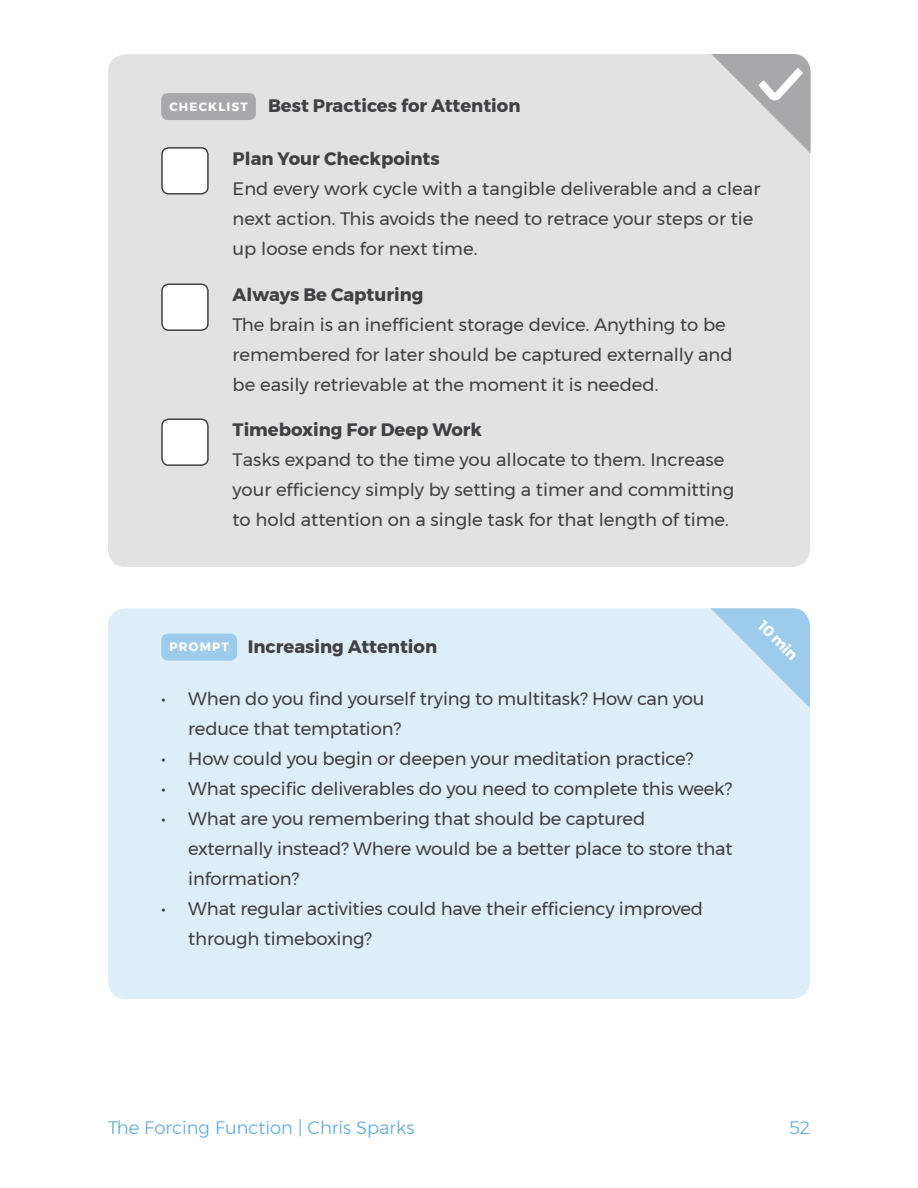
<style>
.page{position:relative;width:918px;height:1188px;background:#fff}
.page>*{position:absolute;margin:0;border:0;box-sizing:border-box;transform-origin:0 0}
.t1{font:18px/30px "Montserrat";letter-spacing:-.01em;color:#414042}
.t2{font:700 18px "Montserrat";color:#414042}
.t3{font:300 18px "Montserrat";color:#5aa9dd}
.t4{font:700 15px "Montserrat";color:#fff}
.t5{font:700 12px "Montserrat";letter-spacing:.1em;color:#fff}
.s1{font-size:12px;color:#fff}
</style>
<div class="page">
<div style="left:108px;top:54px;width:702px;height:513px;background:#e2e2e3;border-radius:18px"></div>
<div style="left:162px;top:148px;width:46px;height:46px;background:#fff;border-radius:7px"></div>
<div style="left:161px;top:147px;width:48px;height:48px;border:2px solid #414042;border-radius:7px"></div>
<div style="left:162px;top:284px;width:46px;height:46px;background:#fff;border-radius:7px"></div>
<div style="left:161px;top:284px;width:48px;height:47px;border:2px solid #414042;border-radius:7px"></div>
<div style="left:162px;top:419px;width:46px;height:46px;background:#fff;border-radius:7px"></div>
<div style="left:161px;top:418px;width:48px;height:48px;border:2px solid #414042;border-radius:7px"></div>
<div style="left:161px;top:93px;width:95px;height:27px;background:#a8a8aa;border-radius:7px"></div>
<svg style="left:711px;top:54px;width:100px;height:99px"></svg>
<div style="left:108px;top:608px;width:702px;height:391px;background:#deeef8;border-radius:18px"></div>
<svg style="left:711px;top:608px;width:99px;height:100px"></svg>
<div style="left:161px;top:634px;width:76px;height:27px;background:#9ccbeb;border-radius:7px"></div>
<p class="t2" style="left:169px;top:91px;width:353px"><span class="s1">CHECKLIST</span> Best Practices for Attention</p>
<p class="t2" style="left:233px;top:144px;width:209px">Plan Your Checkpoints</p>
<p class="t1" style="left:233px;top:173px;width:529px">End every work cycle with a tangible deliverable and a clear next action. This avoids the need to retrace your steps or tie up loose ends for next time.</p>
<p class="t2" style="left:233px;top:280px;width:193px">Always Be Capturing</p>
<p class="t1" style="left:233px;top:309px;width:501px">The brain is an inefficient storage device. Anything to be remembered for later should be captured externally and be easily retrievable at the moment it is needed.</p>
<p class="t2" style="left:233px;top:415px;width:251px">Timeboxing For Deep Work</p>
<p class="t1" style="left:233px;top:444px;width:503px">Tasks expand to the time you allocate to them. Increase your efficiency simply by setting a timer and committing to hold attention on a single task for that length of time.</p>
<p class="t2" style="left:248px;top:632px;width:191px">Increasing Attention</p>
<p class="t5" style="left:170px;top:638px;width:61px">PROMPT</p>
<p class="t1" style="left:188px;top:684px;width:518px;text-indent:-27px">• When do you find yourself trying to multitask? How can you reduce that temptation?</p>
<p class="t1" style="left:161px;top:744px;width:534px">• How could you begin or deepen your meditation practice?</p>
<p class="t1" style="left:161px;top:774px;width:573px">• What specific deliverables do you need to complete this week?</p>
<p class="t1" style="left:188px;top:804px;width:546px;text-indent:-27px">• What are you remembering that should be captured externally instead? Where would be a better place to store that information?</p>
<p class="t1" style="left:188px;top:894px;width:516px;text-indent:-27px">• What regular activities could have their efficiency improved through timeboxing?</p>
<p class="t4" style="left:770px;top:615px;width:50px;rotate:45deg">10 min</p>
<p class="t3" style="left:108px;top:1114px;width:308px">The Forcing Function | Chris Sparks</p>
<p class="t3" style="left:789px;top:1114px;width:23px">52</p>
</div>
